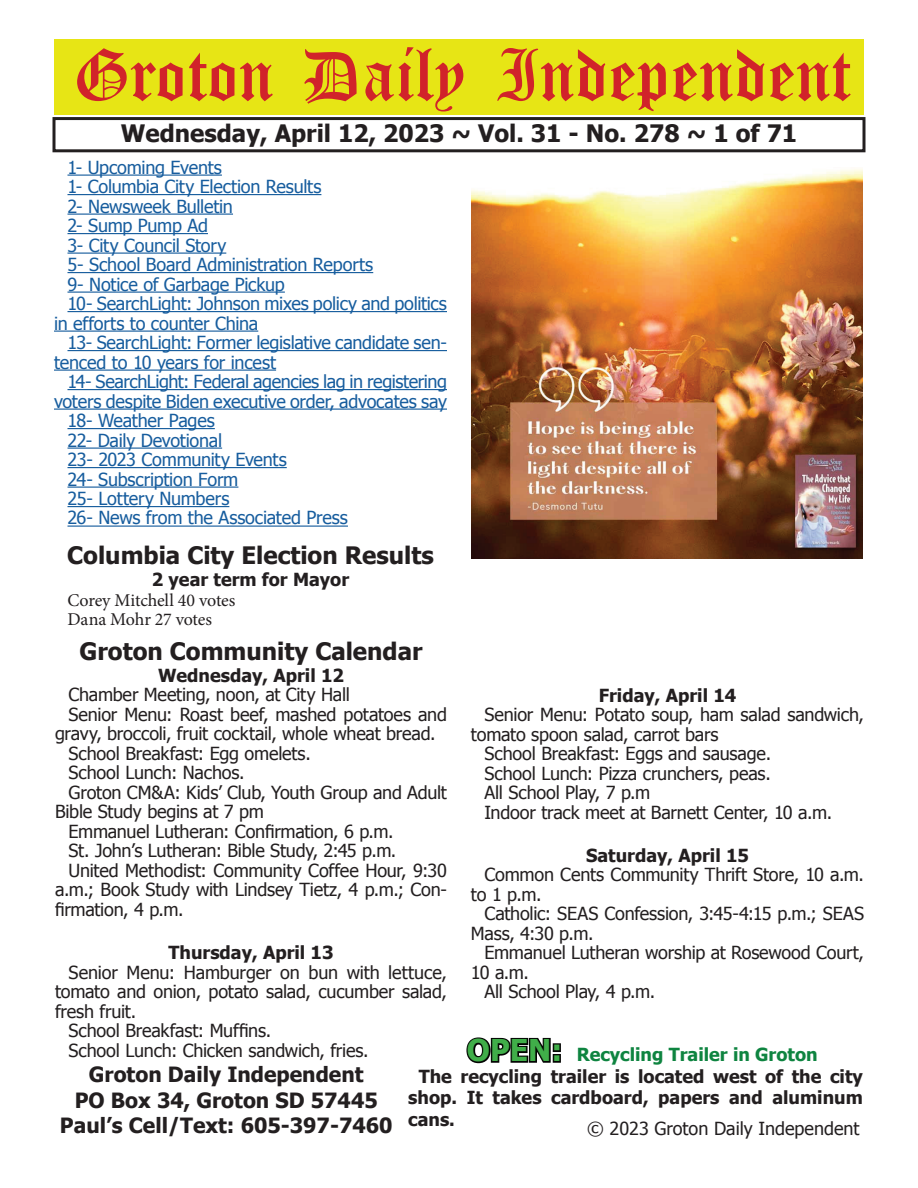
<style>
.page{position:relative;width:918px;height:1188px;background:#fff}
.page>*{position:absolute;margin:0;border:0;box-sizing:border-box;transform-origin:0 0}
.t1{font:54px "Old English Five";color:#d1232a}
.t2{font:700 24px "Tahoma";color:#231f20}
.t3{font:700 21px/25.2px "Tahoma";color:#231f20;text-align:center}
.t4{font:18px/19.5px "Tahoma";letter-spacing:-.01em;color:#231f20}
.t5{font:18px "Tahoma";letter-spacing:-.015em;color:#175d9e}
.t6{font:700 18px "Tahoma";color:#231f20}
.t7{font:18px/19.5px "Minion Pro";letter-spacing:-.01em;color:#231f20}
.t8{font:700 18px "Tahoma";color:#0e8440}
.s1{font-size:30px;color:#040503}
</style>
<div class="page">
<div style="left:52px;top:117px;width:814px;height:35px;border:3px solid #231f20"></div>
<div style="left:54px;top:40px;width:810px;height:75px;background:#e7e515"></div>
<img style="left:471px;top:169px;width:391px;height:390px">
<hr style="left:68px;top:175px;width:154px;height:1px;background:#175d9e">
<hr style="left:68px;top:194px;width:253px;height:1px;background:#175d9e">
<hr style="left:68px;top:214px;width:165px;height:1px;background:#175d9e">
<hr style="left:68px;top:233px;width:140px;height:1px;background:#175d9e">
<hr style="left:68px;top:253px;width:158px;height:1px;background:#175d9e">
<hr style="left:68px;top:272px;width:305px;height:1px;background:#175d9e">
<hr style="left:68px;top:292px;width:217px;height:1px;background:#175d9e">
<hr style="left:68px;top:311px;width:379px;height:1px;background:#175d9e">
<hr style="left:54px;top:331px;width:204px;height:1px;background:#175d9e">
<hr style="left:68px;top:350px;width:379px;height:1px;background:#175d9e">
<hr style="left:54px;top:370px;width:222px;height:1px;background:#175d9e">
<hr style="left:68px;top:389px;width:379px;height:1px;background:#175d9e">
<hr style="left:54px;top:409px;width:393px;height:1px;background:#175d9e">
<hr style="left:68px;top:428px;width:147px;height:1px;background:#175d9e">
<hr style="left:68px;top:448px;width:154px;height:1px;background:#175d9e">
<hr style="left:68px;top:467px;width:219px;height:1px;background:#175d9e">
<hr style="left:68px;top:487px;width:170px;height:1px;background:#175d9e">
<hr style="left:68px;top:506px;width:161px;height:1px;background:#175d9e">
<hr style="left:68px;top:526px;width:280px;height:1px;background:#175d9e">
<h1 class="t1" style="left:73px;top:50px;width:779px">Groton Daily Independent</h1>
<h2 class="t2" style="left:121px;top:116px;width:678px">Wednesday, April 12, 2023 ~ Vol. 31 - No. 278 ~ 1 of 71</h2>
<p class="t5" style="left:68px;top:155px;width:156px">1- Upcoming Events</p>
<p class="t5" style="left:68px;top:174px;width:255px">1- Columbia City Election Results</p>
<p class="t5" style="left:68px;top:194px;width:167px">2- Newsweek Bulletin</p>
<p class="t5" style="left:68px;top:213px;width:142px">2- Sump Pump Ad</p>
<p class="t5" style="left:68px;top:233px;width:160px">3- City Council Story</p>
<p class="t5" style="left:68px;top:252px;width:307px">5- School Board Administration Reports</p>
<p class="t5" style="left:68px;top:272px;width:219px">9- Notice of Garbage Pickup</p>
<p class="t5" style="left:68px;top:291px;width:381px">10- SearchLight: Johnson mixes policy and politics</p>
<p class="t5" style="left:54px;top:311px;width:206px">in efforts to counter China</p>
<p class="t5" style="left:68px;top:330px;width:381px">13- SearchLight: Former legislative candidate sen-</p>
<p class="t5" style="left:54px;top:350px;width:224px">tenced to 10 years for incest</p>
<p class="t5" style="left:68px;top:369px;width:381px">14- SearchLight: Federal agencies lag in registering</p>
<p class="t5" style="left:54px;top:389px;width:395px">voters despite Biden executive order, advocates say</p>
<p class="t5" style="left:68px;top:408px;width:149px">18- Weather Pages</p>
<p class="t5" style="left:68px;top:428px;width:156px">22- Daily Devotional</p>
<p class="t5" style="left:68px;top:447px;width:221px">23- 2023 Community Events</p>
<p class="t5" style="left:68px;top:467px;width:172px">24- Subscription Form</p>
<p class="t5" style="left:68px;top:486px;width:163px">25- Lottery Numbers</p>
<p class="t5" style="left:68px;top:506px;width:282px">26- News from the Associated Press</p>
<h2 class="t2" style="left:67px;top:539px;width:368px">Columbia City Election Results</h2>
<p class="t6" style="left:152px;top:567px;width:199px">2 year term for Mayor</p>
<p class="t7" style="left:67px;top:590px;width:170px">Corey Mitchell 40 votes<br>Dana Mohr 27 votes</p>
<h2 class="t2" style="left:80px;top:635px;width:344px">Groton Community Calendar</h2>
<p class="t6" style="left:158px;top:663px;width:187px">Wednesday, April 12</p>
<p class="t4" style="left:69px;top:684px;width:283px">Chamber Meeting, noon, at City Hall</p>
<p class="t4" style="left:69px;top:704px;width:380px">Senior Menu: Roast beef, mashed potatoes and</p>
<p class="t4" style="left:55px;top:723px;width:382px">gravy, broccoli, fruit cocktail, whole wheat bread.</p>
<p class="t4" style="left:69px;top:743px;width:244px">School Breakfast: Egg omelets.</p>
<p class="t4" style="left:69px;top:762px;width:178px">School Lunch: Nachos.</p>
<p class="t4" style="left:69px;top:782px;width:380px">Groton CM&amp;A: Kids’ Club, Youth Group and Adult</p>
<p class="t4" style="left:55px;top:801px;width:210px">Bible Study begins at 7 pm</p>
<p class="t4" style="left:69px;top:821px;width:326px">Emmanuel Lutheran: Confirmation, 6 p.m.</p>
<p class="t4" style="left:69px;top:840px;width:329px">St. John’s Lutheran: Bible Study, 2:45 p.m.</p>
<p class="t4" style="left:69px;top:860px;width:380px">United Methodist: Community Coffee Hour, 9:30</p>
<p class="t4" style="left:55px;top:879px;width:393px">a.m.; Book Study with Lindsey Tietz, 4 p.m.; Con-</p>
<p class="t4" style="left:55px;top:899px;width:130px">firmation, 4 p.m.</p>
<p class="t6" style="left:169px;top:940px;width:167px">Thursday, April 13</p>
<p class="t4" style="left:69px;top:961px;width:380px">Senior Menu: Hamburger on bun with lettuce,</p>
<p class="t4" style="left:55px;top:981px;width:393px">tomato and onion, potato salad, cucumber salad,</p>
<p class="t4" style="left:55px;top:1000px;width:83px">fresh fruit.</p>
<p class="t4" style="left:69px;top:1020px;width:204px">School Breakfast: Muffins.</p>
<p class="t4" style="left:69px;top:1039px;width:302px">School Lunch: Chicken sandwich, fries.</p>
<p class="t6" style="left:599px;top:682px;width:139px">Friday, April 14</p>
<p class="t4" style="left:484px;top:704px;width:381px">Senior Menu: Potato soup, ham salad sandwich,</p>
<p class="t4" style="left:471px;top:723px;width:249px">tomato spoon salad, carrot bars</p>
<p class="t4" style="left:484px;top:743px;width:288px">School Breakfast: Eggs and sausage.</p>
<p class="t4" style="left:484px;top:762px;width:288px">School Lunch: Pizza crunchers, peas.</p>
<p class="t4" style="left:484px;top:782px;width:167px">All School Play, 7 p.m</p>
<p class="t4" style="left:484px;top:801px;width:349px">Indoor track meet at Barnett Center, 10 a.m.</p>
<p class="t6" style="left:586px;top:843px;width:164px">Saturday, April 15</p>
<p class="t4" style="left:471px;top:864px;width:395px;text-indent:14px">Common Cents Community Thrift Store, 10 a.m. to 1 p.m.</p>
<p class="t4" style="left:471px;top:903px;width:395px;text-indent:14px">Catholic: SEAS Confession, 3:45-4:15 p.m.; SEAS<br>Mass, 4:30 p.m.</p>
<p class="t4" style="left:484px;top:942px;width:381px">Emmanuel Lutheran worship at Rosewood Court,</p>
<p class="t4" style="left:471px;top:962px;width:59px">10 a.m.</p>
<p class="t4" style="left:484px;top:981px;width:172px">All School Play, 4 p.m.</p>
<p class="t8" style="left:467px;top:1042px;width:352px"><span class="s1">OPEN:</span> Recycling Trailer in Groton</p>
<p class="t6" style="left:419px;top:1064px;width:446px">The recycling trailer is located west of the city</p>
<p class="t6" style="left:408px;top:1085px;width:456px">shop. It takes cardboard, papers and aluminum</p>
<p class="t6" style="left:408px;top:1107px;width:48px">cans.</p>
<p class="t3" style="left:60px;top:1061px;width:334px">Groton Daily Independent<br>PO Box 34, Groton SD 57445<br>Paul’s Cell/Text: 605-397-7460</p>
<p class="t4" style="left:587px;top:1118px;width:274px">© 2023 Groton Daily Independent</p>
</div>
